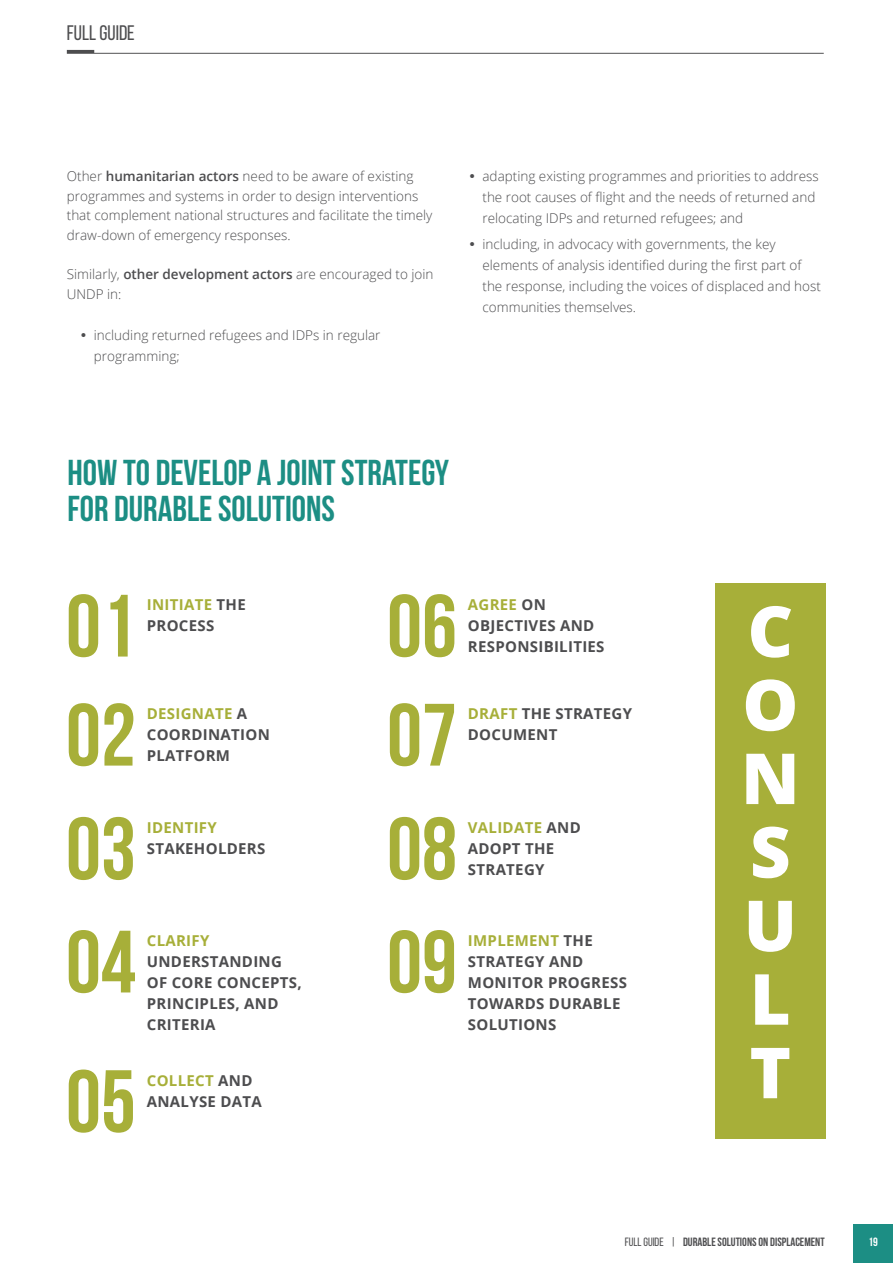
<style>
.page{position:relative;width:893px;height:1263px;background:#fff}
.page>*{position:absolute;margin:0;border:0;box-sizing:border-box;transform-origin:0 0}
.t1{font:700 88.2px "Bebas Neue";color:#a7af39}
.t2{font:800 70.5px/73.5px "Open Sans";color:#fff}
.t3{font:700 36px/36px "Bebas Neue";color:#1c8e84}
.t4{font:21px "Bebas Neue";color:#4d4d4f}
.t5{font:700 15px/21px "Open Sans";letter-spacing:.02em;color:#4d4d4f}
.t6{font:700 15px "Open Sans";letter-spacing:.02em;color:#a7af39}
.t7{font:300 13.5px/21px "Open Sans";color:#4d4d4f}
.t8{font:700 12px "Bebas Neue";color:#4d4d4f}
.t9{font:700 12px "Bebas Neue";color:#fff}
.s1{font-weight:600}
.s2{color:#a7af39}
.s3{font-weight:400}
</style>
<div class="page">
<div style="left:854px;top:1224px;width:39px;height:39px;background:#1c8e84"></div>
<div style="left:715px;top:583px;width:110px;height:555px;background:#a7af39"></div>
<svg style="left:67px;top:50px;width:757px;height:4px"></svg>
<h3 class="t4" style="left:67px;top:22px;width:70px">FULL GUIDE</h3>
<p class="t7" style="left:67px;top:166px;width:367px;line-height:19.5px">Other <span class="s1">humanitarian actors</span> need to be aware of existing programmes and systems in order to design interventions that complement national structures and facilitate the timely draw-down of emergency responses.</p>
<p class="t7" style="left:67px;top:264px;width:368px;line-height:19.5px">Similarly, <span class="s1">other development actors</span> are encouraged to join<br>UNDP in:</p>
<p class="t7" style="left:94px;top:324px;width:288px;text-indent:-14px">• including returned refugees and IDPs in regular programming;</p>
<p class="t7" style="left:482px;top:165px;width:338px;text-indent:-14px">• adapting existing programmes and priorities to address the root causes of flight and the needs of returned and relocating IDPs and returned refugees; and</p>
<p class="t7" style="left:482px;top:233px;width:340px;text-indent:-14px">• including, in advocacy with governments, the key elements of analysis identified during the first part of the response, including the voices of displaced and host communities themselves.</p>
<h3 class="t3" style="left:68px;top:454px;width:383px">HOW TO DEVELOP A JOINT STRATEGY<br>FOR DURABLE SOLUTIONS</h3>
<h1 class="t1" style="left:66px;top:578px;width:71px">01</h1>
<p class="t5" style="left:147px;top:594px;width:100px"><span class="s2">INITIATE</span> THE<br>PROCESS</p>
<h1 class="t1" style="left:66px;top:687px;width:71px">02</h1>
<p class="t5" style="left:147px;top:703px;width:125px"><span class="s2">DESIGNATE</span> A<br>COORDINATION</p>
<p class="t5" style="left:147px;top:745px;width:85px">PLATFORM</p>
<h1 class="t1" style="left:66px;top:800px;width:71px">03</h1>
<p class="t6" style="left:147px;top:817px;width:72px">IDENTIFY</p>
<p class="t5" style="left:147px;top:838px;width:120px">STAKEHOLDERS</p>
<h1 class="t1" style="left:66px;top:914px;width:71px">04</h1>
<p class="t6" style="left:147px;top:930px;width:64px">CLARIFY</p>
<p class="t5" style="left:147px;top:951px;width:156px">UNDERSTANDING<br>OF CORE CONCEPTS,<br>PRINCIPLES, AND<br>CRITERIA</p>
<h1 class="t1" style="left:66px;top:1053px;width:71px">05</h1>
<p class="t5" style="left:147px;top:1069px;width:117px"><span class="s2">COLLECT</span> AND<br>ANALYSE DATA</p>
<h1 class="t1" style="left:387px;top:578px;width:71px">06</h1>
<p class="t5" style="left:468px;top:594px;width:128px"><span class="s2">AGREE</span> ON<br>OBJECTIVES AND</p>
<p class="t5" style="left:468px;top:636px;width:138px">RESPONSIBILITIES</p>
<h1 class="t1" style="left:387px;top:687px;width:71px">07</h1>
<p class="t5" style="left:468px;top:703px;width:166px"><span class="s2">DRAFT</span> THE STRATEGY<br>DOCUMENT</p>
<h1 class="t1" style="left:387px;top:800px;width:71px">08</h1>
<p class="t5" style="left:468px;top:817px;width:114px"><span class="s2">VALIDATE</span> AND<br>ADOPT THE</p>
<p class="t5" style="left:468px;top:859px;width:78px">STRATEGY</p>
<h1 class="t1" style="left:387px;top:914px;width:71px">09</h1>
<p class="t5" style="left:468px;top:930px;width:161px"><span class="s2">IMPLEMENT</span> THE<br>STRATEGY AND<br>MONITOR PROGRESS<br>TOWARDS DURABLE<br>SOLUTIONS</p>
<h2 class="t2" style="left:741px;top:591px;width:60px">C<br>O<br>N<br>S<br>U<br>L<br>T</h2>
<p class="t8" style="left:625px;top:1235px;width:201px"><span class="s3">FULL GUIDE |</span> DURABLE SOLUTIONS ON DISPLACEMENT</p>
<p class="t9" style="left:868px;top:1235px;width:24px">19 19</p>
</div>
